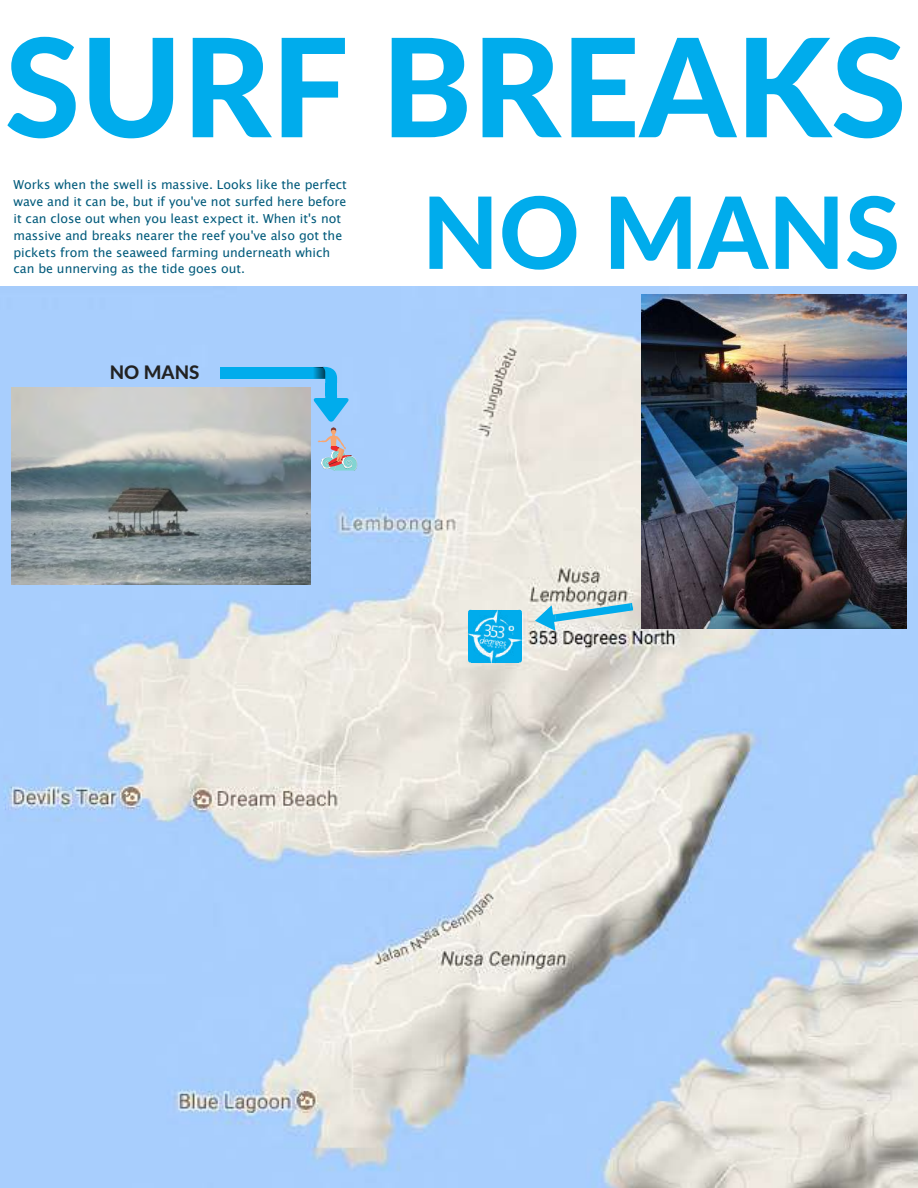
<style>
.page{position:relative;width:918px;height:1188px;background:#fff}
.page>*{position:absolute;margin:0;border:0;box-sizing:border-box;transform-origin:0 0}
.t1{font:800 136.95px "Lato";color:#00acec}
.t2{font:800 99.6px "Lato";color:#00acec}
.t3{font:800 18.75px "Lato";color:#222}
.t4{font:12.45px/16.8px "Lucida Sans Unicode";color:#005a7b}
</style>
<div class="page">
<img style="left:0;top:287px;width:918px;height:901px">
<svg style="left:313px;top:395px;width:45px;height:76px"></svg>
<div style="left:325px;top:383px;width:12px;height:13px;background:#00acec"></div>
<div style="left:221px;top:367px;width:5px;height:12px;background:#00acec"></div>
<div style="left:226px;top:367px;width:87px;height:12px;background:#00acec"></div>
<svg style="left:312px;top:367px;width:25px;height:16px"></svg>
<img style="left:641px;top:295px;width:266px;height:334px">
<svg style="left:533px;top:603px;width:100px;height:31px"></svg>
<img style="left:11px;top:387px;width:299px;height:198px">
<img style="left:468px;top:610px;width:54px;height:54px">
<h1 class="t1" style="left:5px;top:2px;width:903px">SURF BREAKS</h1>
<p class="t4" style="left:13px;top:177px;width:335px">Works when the swell is massive. Looks like the perfect wave and it can be, but if you've not surfed here before it can close out when you least expect it. When it's not massive and breaks nearer the reef you've also got the pickets from the seaweed farming underneath which can be unnerving as the tide goes out.</p>
<h3 class="t3" style="left:110px;top:361px;width:91px">NO MANS</h3>
<h2 class="t2" style="left:422px;top:171px;width:480px">NO MANS</h2>
</div>
